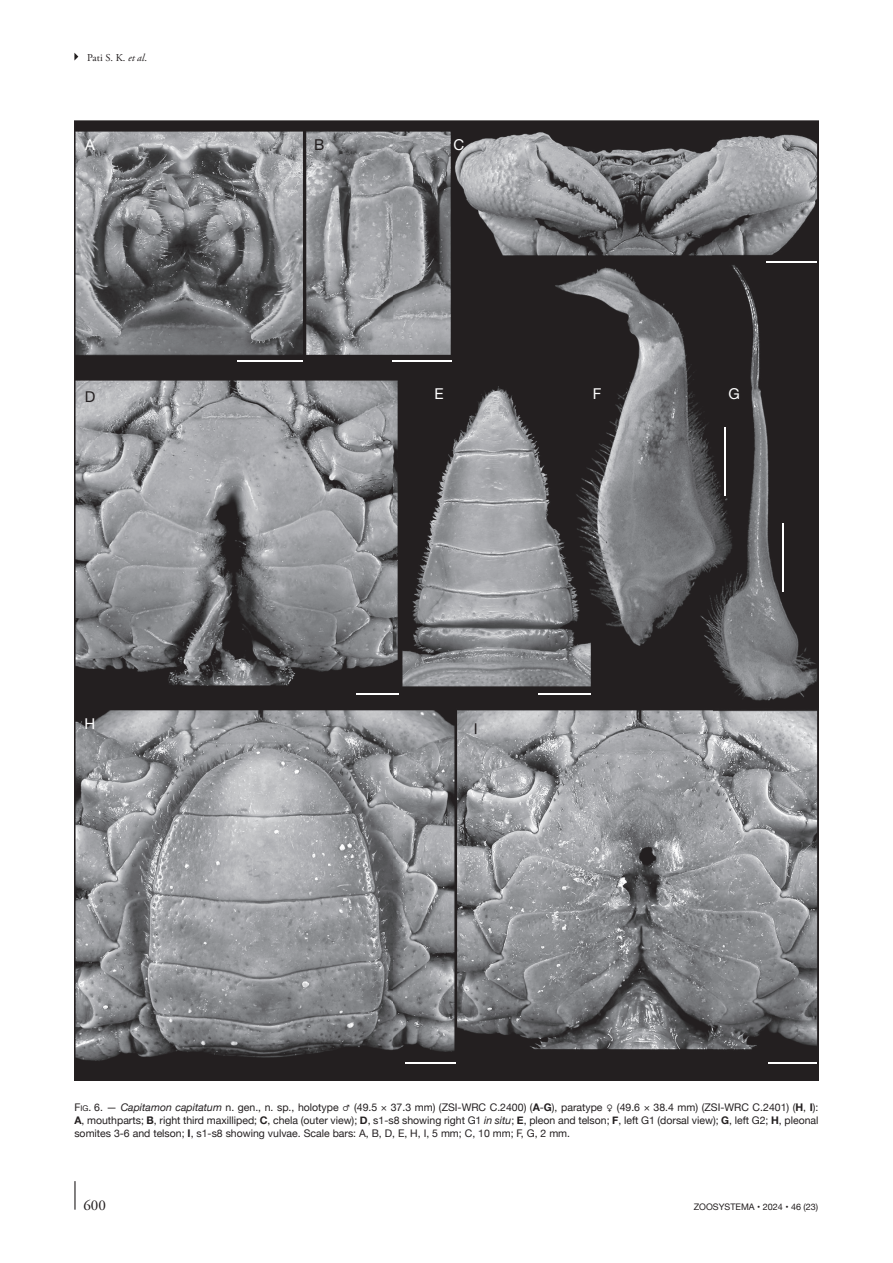
<style>
.page{position:relative;width:893px;height:1263px;background:#fff}
.page>*{position:absolute;margin:0;border:0;box-sizing:border-box;transform-origin:0 0}
.t1{font:15px "Helvetica Neue";color:#fff}
.t2{font:15px "Adobe Garamond Pro";color:#231f20}
.t3{font:15px "Helvetica Neue";color:#231f20}
.t4{font:10.5px/12.8px "Helvetica Neue";color:#231f20;text-align:justify}
.t5{font:10.5px "Adobe Garamond Pro";color:#231f20}
.t6{font:9px "Helvetica Neue";color:#231f20}
.s1{font-style:italic}
.s2{font-style:inherit}
.s3{font-size:7.8px}
.s4{font-weight:700}
</style>
<div class="page">
<hr style="left:74px;top:1181px;width:2px;height:29px;background:#231f20">
<svg style="left:74px;top:53px;width:4px;height:8px"></svg>
<img style="left:74px;top:121px;width:745px;height:959px">
<hr style="left:238px;top:360px;width:65px;height:2px;background:#fff">
<hr style="left:392px;top:360px;width:60px;height:2px;background:#fff">
<hr style="left:766px;top:261px;width:50px;height:2px;background:#fff">
<hr style="left:724px;top:427px;width:1px;height:69px;background:#fff">
<hr style="left:782px;top:523px;width:2px;height:69px;background:#fff">
<hr style="left:539px;top:693px;width:52px;height:2px;background:#fff">
<hr style="left:356px;top:693px;width:43px;height:2px;background:#fff">
<hr style="left:405px;top:1062px;width:50px;height:1px;background:#fff">
<hr style="left:768px;top:1062px;width:48px;height:1px;background:#fff">
<p class="t5" style="left:87px;top:51px;width:61px">Pati S. K. <span class="s1">et al</span>.</p>
<h1 class="t1" style="left:85px;top:134px;width:11px">A</h1>
<h1 class="t3" style="left:314px;top:134px;width:12px">B</h1>
<h1 class="t1" style="left:453px;top:134px;width:12px">C</h1>
<h1 class="t3" style="left:85px;top:386px;width:12px">D</h1>
<h1 class="t1" style="left:593px;top:383px;width:10px">F</h1>
<h1 class="t1" style="left:728px;top:383px;width:13px">G</h1>
<h1 class="t1" style="left:435px;top:383px;width:11px">E</h1>
<h1 class="t1" style="left:85px;top:713px;width:12px">H</h1>
<h1 class="t3" style="left:474px;top:717px;width:5px">I</h1>
<p class="t4" style="left:74px;top:1102px;width:746px"><span class="s2">F</span><span class="s3">ig</span><span class="s2">. 6</span>. — <span class="s1">Capitamon capitatum</span> n. gen., n. sp., holotype ♂ (49.5 × 37.3 mm) (ZSI-WRC C.2400) (<span class="s4">A</span>-<span class="s4">G</span>), paratype ♀ (49.6 × 38.4 mm) (ZSI-WRC C.2401) (<span class="s4">H</span>, <span class="s4">I</span>):<br><span class="s4">A</span>, mouthparts; <span class="s4">B</span>, right third maxilliped; <span class="s4">C</span>, chela (outer view); <span class="s4">D</span>, s1-s8 showing right G1 <span class="s1">in situ</span>; <span class="s4">E</span>, pleon and telson; <span class="s4">F</span>, left G1 (dorsal view); <span class="s4">G</span>, left G2; <span class="s4">H</span>, pleonal somites 3-6 and telson; <span class="s4">I</span>, s1-s8 showing vulvae. Scale bars: A, B, D, E, H, I, 5 mm; C, 10 mm; F, G, 2 mm.</p>
<h1 class="t2" style="left:83px;top:1196px;width:24px">600</h1>
<p class="t6" style="left:694px;top:1200px;width:126px">ZOOSYSTEMA • 2024 • 46 (23)</p>
</div>
